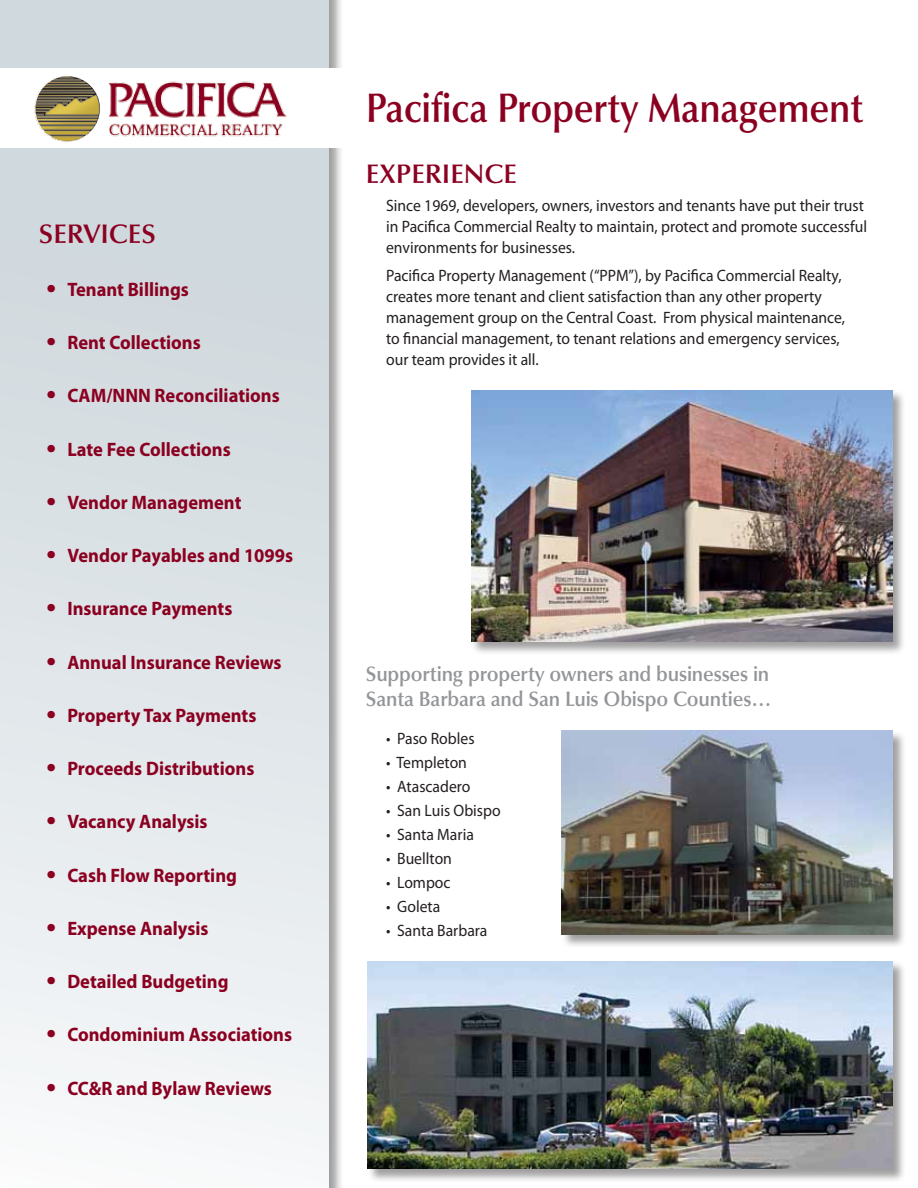
<style>
.page{position:relative;width:918px;height:1188px;background:#fff}
.page>*{position:absolute;margin:0;border:0;box-sizing:border-box;transform-origin:0 0}
.t1{font:600 41.4px "Optima";letter-spacing:-.01em;color:#8b0021;scale:.9 1}
.t2{font:600 27px "Optima";color:#8b0021}
.t3{font:600 21px/25.2px "Optima";letter-spacing:-.01em;color:#939598;scale:.95 1}
.t4{font:700 19.5px "Myriad Pro";color:#8b0021;scale:.95 1}
.t5{font:16.5px/21px "Myriad Pro";color:#231f20;scale:.95 1}
.s1{font-size:28.5px}
</style>
<div class="page">
<div style="left:0;top:0;width:343px;height:1188px;background:#231f20;opacity:.43"></div>
<div style="left:0;top:0;width:329px;height:1188px;background:linear-gradient(to bottom,#c8d2d8,#f5f7f8)"></div>
<div style="left:0;top:68px;width:917px;height:80px;background:#fff"></div>
<div style="left:471px;top:390px;width:435px;height:265px;background:#231f20;opacity:.43"></div>
<img style="left:471px;top:390px;width:421px;height:252px">
<div style="left:368px;top:961px;width:538px;height:222px;background:#231f20;opacity:.43"></div>
<img style="left:368px;top:961px;width:524px;height:208px">
<div style="left:561px;top:730px;width:345px;height:218px;background:#231f20;opacity:.43"></div>
<img style="left:562px;top:730px;width:330px;height:204px">
<img style="left:34px;top:76px;width:253px;height:66px">
<h2 class="t2" style="left:39px;top:218px;width:118px">Services</h2>
<p class="t4" style="left:46px;top:278px;width:152px"><span class="s1">•</span> Tenant Billings</p>
<p class="t4" style="left:46px;top:332px;width:164px"><span class="s1">•</span> Rent Collections</p>
<p class="t4" style="left:46px;top:385px;width:247px"><span class="s1">•</span> CAM/NNN Reconciliations</p>
<p class="t4" style="left:46px;top:438px;width:196px"><span class="s1">•</span> Late Fee Collections</p>
<p class="t4" style="left:46px;top:491px;width:207px"><span class="s1">•</span> Vendor Management</p>
<p class="t4" style="left:46px;top:545px;width:261px"><span class="s1">•</span> Vendor Payables and 1099s</p>
<p class="t4" style="left:46px;top:598px;width:197px"><span class="s1">•</span> Insurance Payments</p>
<p class="t4" style="left:46px;top:651px;width:249px"><span class="s1">•</span> Annual Insurance Reviews</p>
<p class="t4" style="left:46px;top:704px;width:223px"><span class="s1">•</span> Property Tax Payments</p>
<p class="t4" style="left:46px;top:758px;width:221px"><span class="s1">•</span> Proceeds Distributions</p>
<p class="t4" style="left:46px;top:811px;width:171px"><span class="s1">•</span> Vacancy Analysis</p>
<p class="t4" style="left:46px;top:864px;width:202px"><span class="s1">•</span> Cash Flow Reporting</p>
<p class="t4" style="left:46px;top:917px;width:172px"><span class="s1">•</span> Expense Analysis</p>
<p class="t4" style="left:46px;top:971px;width:193px"><span class="s1">•</span> Detailed Budgeting</p>
<p class="t4" style="left:46px;top:1024px;width:260px"><span class="s1">•</span> Condominium Associations</p>
<p class="t4" style="left:46px;top:1077px;width:239px"><span class="s1">•</span> CC&amp;R and Bylaw Reviews</p>
<h1 class="t1" style="left:366px;top:84px;width:554px">Pacifica Property Management</h1>
<h2 class="t2" style="left:366px;top:159px;width:153px">Experience</h2>
<p class="t5" style="left:386px;top:195px;width:508px">Since 1969, developers, owners, investors and tenants have put their trust in Pacifica Commercial Realty to maintain, protect and promote successful environments for businesses.</p>
<p class="t5" style="left:386px;top:265px;width:485px">Pacifica Property Management (“PPM”), by Pacifica Commercial Realty, creates more tenant and client satisfaction than any other property management group on the Central Coast. From physical maintenance, to financial management, to tenant relations and emergency services, our team provides it all.</p>
<p class="t3" style="left:366px;top:661px;width:428px">Supporting property owners and businesses in<br>Santa Barbara and San Luis Obispo Counties…</p>
<p class="t5" style="left:386px;top:727px;width:95px">• Paso Robles</p>
<p class="t5" style="left:386px;top:751px;width:87px">• Templeton</p>
<p class="t5" style="left:386px;top:775px;width:90px">• Atascadero</p>
<p class="t5" style="left:386px;top:799px;width:122px">• San Luis Obispo</p>
<p class="t5" style="left:386px;top:823px;width:94px">• Santa Maria</p>
<p class="t5" style="left:386px;top:847px;width:71px">• Buellton</p>
<p class="t5" style="left:386px;top:871px;width:69px">• Lompoc</p>
<p class="t5" style="left:386px;top:895px;width:59px">• Goleta</p>
<p class="t5" style="left:386px;top:919px;width:108px">• Santa Barbara</p>
</div>
